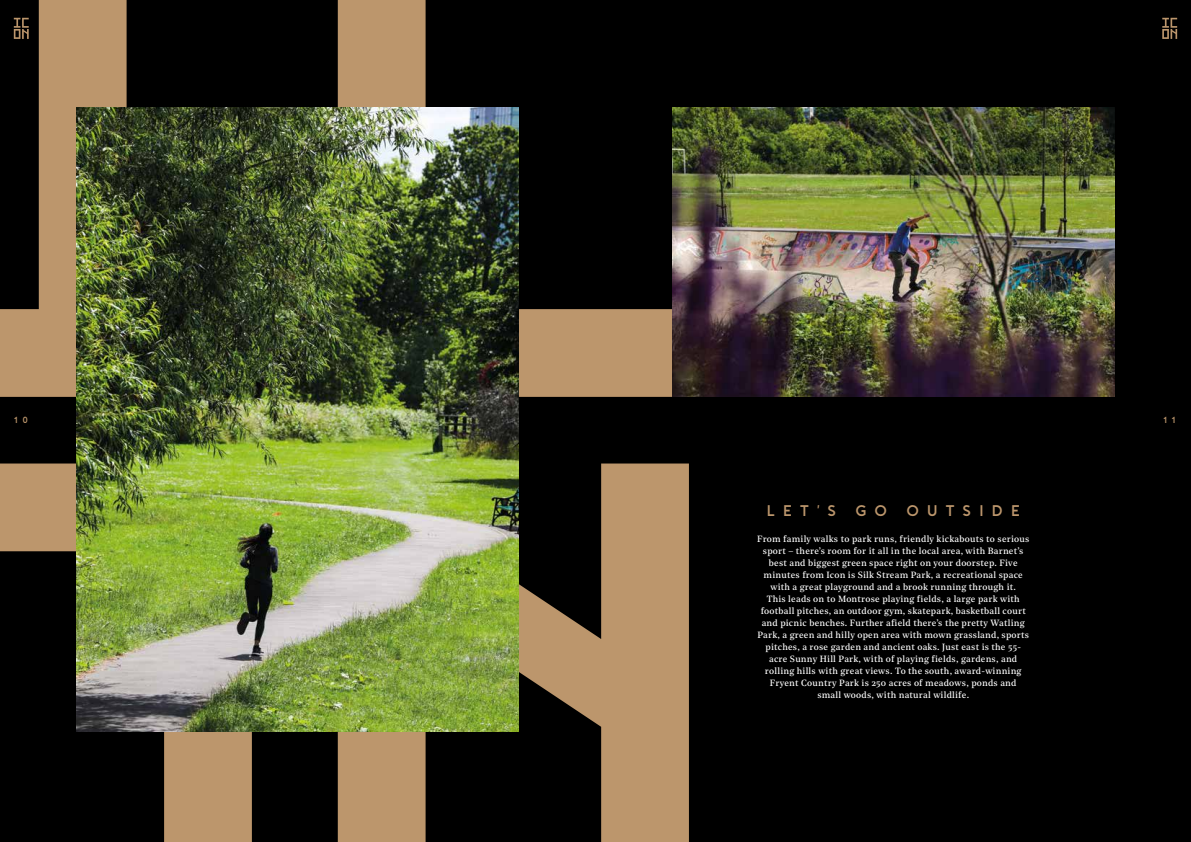
<style>
.page{position:relative;width:1191px;height:842px;background:#000}
.page>*{position:absolute;margin:0;border:0;box-sizing:border-box;transform-origin:0 0}
.t1{font:500 15.5px "Porter";letter-spacing:.5em;color:#bc966c}
.t2{font:9px/12px "Noe Text";letter-spacing:.025em;color:#fff;text-align:center}
.t3{font:500 9px "Porter";color:#bc966c}
</style>
<div class="page">
<svg style="left:338px;top:0;width:351px;height:397px"></svg>
<svg style="left:0;top:0;width:252px;height:397px"></svg>
<svg style="left:0;top:463px;width:252px;height:379px"></svg>
<svg style="left:338px;top:463px;width:351px;height:379px;fill:#bc966c"></svg>
<img style="left:672px;top:108px;width:442px;height:289px">
<img style="left:77px;top:108px;width:442px;height:623px">
<svg style="left:1162px;top:18px;width:15px;height:21px"></svg>
<svg style="left:14px;top:18px;width:15px;height:21px"></svg>
<p class="t3" style="left:14px;top:415px;width:15px">1 0</p>
<p class="t3" style="left:1163px;top:415px;width:14px">1 1</p>
<h1 class="t1" style="left:766px;top:502px;width:255px">LET'S GO OUTSIDE</h1>
<p class="t2" style="left:757px;top:533px;width:274px">From family walks to park runs, friendly kickabouts to serious sport – there’s room for it all in the local area, with Barnet’s best and biggest green space right on your doorstep. Five minutes from Icon is Silk Stream Park, a recreational space with a great playground and a brook running through it.<br>This leads on to Montrose playing fields, a large park with football pitches, an outdoor gym, skatepark, basketball court and picnic benches. Further afield there’s the pretty Watling Park, a green and hilly open area with mown grassland, sports pitches, a rose garden and ancient oaks. Just east is the 55- acre Sunny Hill Park, with of playing fields, gardens, and rolling hills with great views. To the south, award-winning Fryent Country Park is 250 acres of meadows, ponds and small woods, with natural wildlife.</p>
</div>
